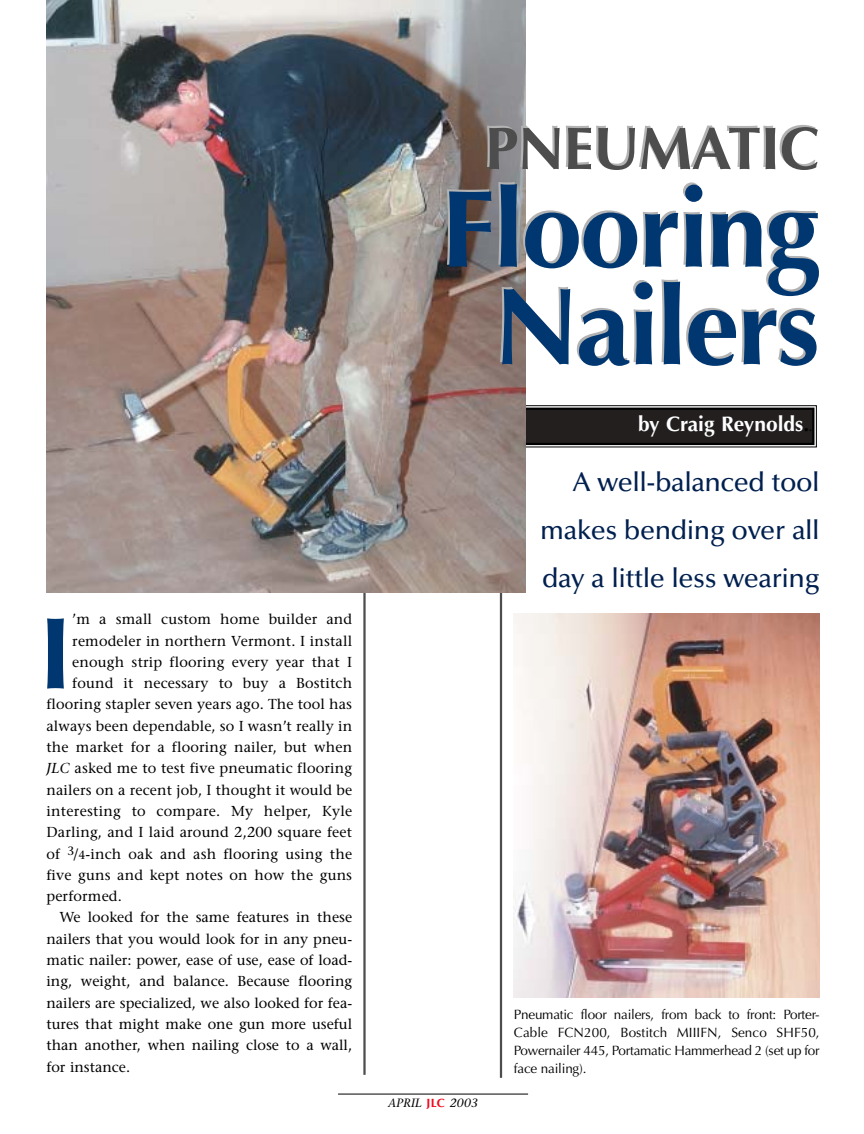
<style>
.page{position:relative;width:864px;height:1134px;background:#fff}
.page>*{position:absolute;margin:0;border:0;box-sizing:border-box;transform-origin:0 0}
.t1{font:700 109.5px/97.5px "Optima";letter-spacing:-.02em;color:#003771;text-align:center}
.t2{font:700 101.7px "Optima";color:#003771}
.t3{font:700 60px "Optima";letter-spacing:-.01em;color:#4d4d4d}
.t4{font:500 27px/48px "Optima";letter-spacing:-.015em;color:#00204f;text-align:justify}
.t5{font:700 21px "Optima";color:#fff}
.t6{font:14.4px "Stone Serif";letter-spacing:.01em;color:#000}
.t7{font:13.5px/18px "Optima";letter-spacing:-.015em;color:#000;text-align:justify}
.t8{font:italic 12px "Stone Serif";letter-spacing:.015em;color:#000}
.s1{font-style:italic}
.s2{font-size:12px}
.s3{color:#000}
.s4{font-size:10.5px;color:#000}
.s5{font-family:"Optima";font-weight:700;font-style:normal;color:#f00a1e}
</style>
<div class="page">
<div style="left:516px;top:409px;width:297px;height:35px;background:#231f1f"></div>
<div style="left:513px;top:405px;width:304px;height:42px;border:1px solid #000"></div>
<div style="left:515px;top:408px;width:299px;height:37px;border:2px solid #000"></div>
<hr style="left:500px;top:567px;width:2px;height:511px;background:#4d4d4d">
<hr style="left:363px;top:578px;width:3px;height:497px;background:#4d4d4d">
<img style="left:46px;top:0;width:480px;height:593px">
<img style="left:514px;top:614px;width:306px;height:383px">
<hr style="left:338px;top:1094px;width:190px;height:1px;background:#000">
<h2 class="t2" style="left:39px;top:612px;width:35px">I</h2>
<p class="t6" style="left:72px;top:614px;width:281px">’m a small custom home builder and</p>
<p class="t6" style="left:72px;top:635px;width:281px">remodeler in northern Vermont. I install</p>
<p class="t6" style="left:72px;top:656px;width:281px">enough strip flooring every year that I</p>
<p class="t6" style="left:72px;top:678px;width:281px">found it necessary to buy a Bostitch</p>
<p class="t6" style="left:46px;top:699px;width:307px">flooring stapler seven years ago. The tool has</p>
<p class="t6" style="left:46px;top:720px;width:307px">always been dependable, so I wasn’t really in</p>
<p class="t6" style="left:46px;top:741px;width:307px">the market for a flooring nailer, but when</p>
<p class="t6" style="left:46px;top:763px;width:307px"><span class="s1">JLC</span> asked me to test five pneumatic flooring</p>
<p class="t6" style="left:46px;top:784px;width:307px">nailers on a recent job, I thought it would be</p>
<p class="t6" style="left:46px;top:805px;width:307px">interesting to compare. My helper, Kyle</p>
<p class="t6" style="left:46px;top:827px;width:307px">Darling, and I laid around 2,200 square feet</p>
<p class="t6" style="left:46px;top:848px;width:307px">of <sup>3</sup>/<span class="s2">4</span>-inch oak and ash flooring using the</p>
<p class="t6" style="left:46px;top:869px;width:307px">five guns and kept notes on how the guns</p>
<p class="t6" style="left:46px;top:891px;width:77px">performed.</p>
<p class="t6" style="left:59px;top:912px;width:294px">We looked for the same features in these</p>
<p class="t6" style="left:46px;top:933px;width:307px">nailers that you would look for in any pneu-</p>
<p class="t6" style="left:46px;top:954px;width:307px">matic nailer: power, ease of use, ease of load-</p>
<p class="t6" style="left:46px;top:976px;width:307px">ing, weight, and balance. Because flooring</p>
<p class="t6" style="left:46px;top:997px;width:307px">nailers are specialized, we also looked for fea-</p>
<p class="t6" style="left:46px;top:1018px;width:307px">tures that might make one gun more useful</p>
<p class="t6" style="left:46px;top:1040px;width:307px">than another, when nailing close to a wall,</p>
<p class="t6" style="left:46px;top:1061px;width:85px">for instance.</p>
<h3 class="t3" style="left:485px;top:124px;width:336px">PNEUMATIC</h3>
<h1 class="t1" style="left:441px;top:191px;width:380px">Flooring<br>Nailers</h1>
<h3 class="t5" style="left:638px;top:416px;width:175px">by Craig Reynolds<span class="s3">.</span><span class="s4">.</span></h3>
<h3 class="t4" style="left:540px;top:461px;width:281px;text-indent:33px">A well-balanced tool makes bending over all day a little less wearing</h3>
<p class="t8" style="left:388px;top:1099px;width:91px">APRIL <span class="s5">JLC</span> 2003</p>
<p class="t7" style="left:514px;top:1007px;width:307px">Pneumatic floor nailers, from back to front: Porter-Cable FCN200, Bostitch MIIIFN, Senco SHF50, Powernailer 445, Portamatic Hammerhead 2 (set up for face nailing).</p>
</div>
